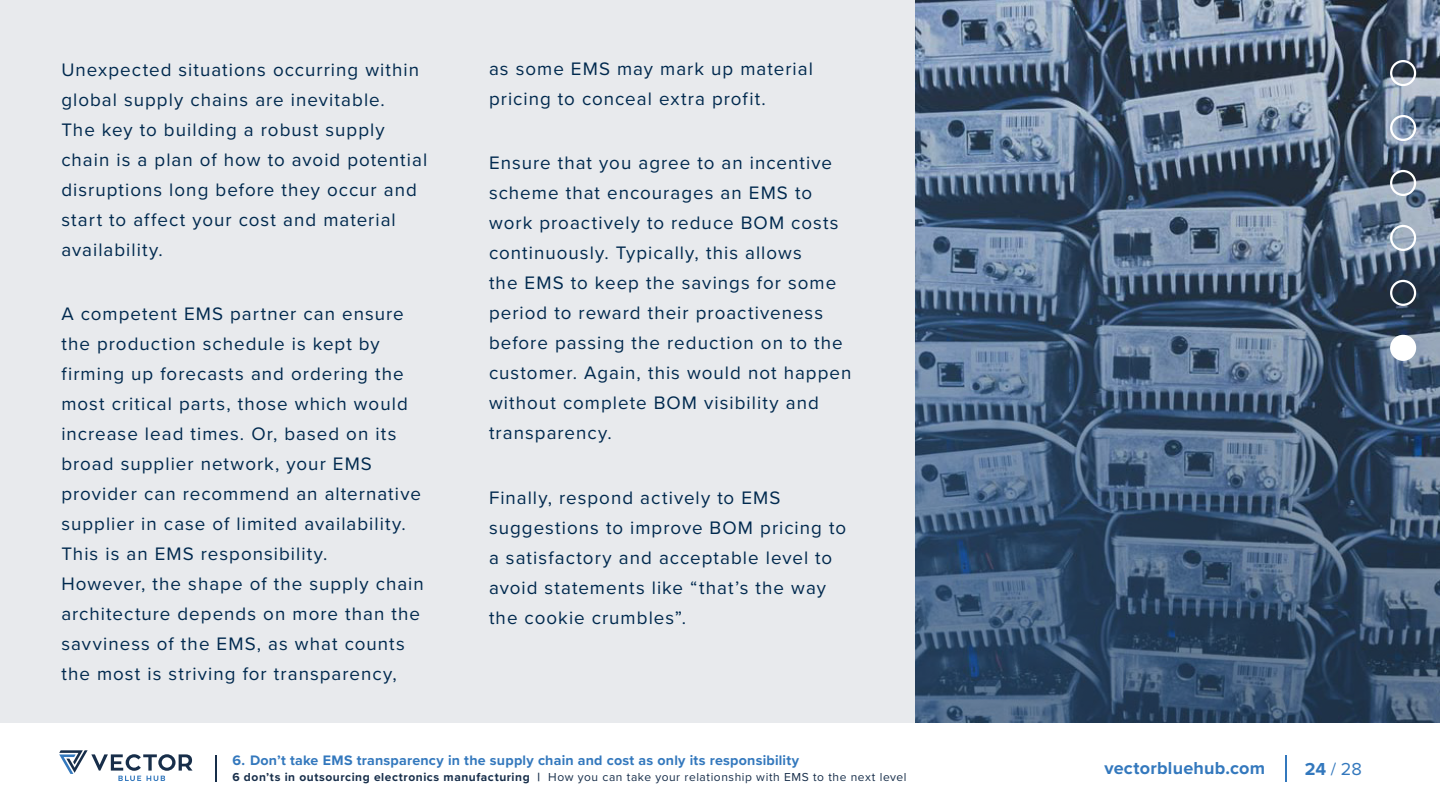
<style>
.page{position:relative;width:1440px;height:810px;background:#fff}
.page>*{position:absolute;margin:0;border:0;box-sizing:border-box;transform-origin:0 0}
.tekst{font:18.75px/30px "Proxima Nova";letter-spacing:.055em;color:#00294e}
.t1{font:700 18px "Proxima Nova";letter-spacing:.015em;color:#3378bd}
.t2{font:18px "Proxima Nova";color:#3378bd}
.tekst-2{font:700 14.25px "Proxima Nova";letter-spacing:.015em;color:#3378bd}
.tekst-3{font:12px "Proxima Nova";letter-spacing:.045em;color:#172e4a}
.s1{font-weight:700}
</style>
<div class="page">
<hr style="left:1285px;top:755px;width:2px;height:27px;background:#3378bd">
<div style="left:0;top:0;width:1440px;height:723px;background:#e8eaed"></div>
<img style="left:915px;top:0;width:525px;height:723px">
<svg style="left:59px;top:750px;width:134px;height:31px"></svg>
<hr style="left:215px;top:755px;width:2px;height:27px;background:#172e4a">
<div style="left:1390px;top:170px;width:26px;height:26px;border:2px solid #fff;border-radius:50%"></div>
<div style="left:1390px;top:225px;width:26px;height:26px;border:2px solid #fff;border-radius:50%"></div>
<div style="left:1390px;top:60px;width:26px;height:26px;border:2px solid #fff;border-radius:50%"></div>
<div style="left:1390px;top:280px;width:26px;height:26px;border:2px solid #fff;border-radius:50%"></div>
<div style="left:1390px;top:115px;width:26px;height:26px;border:2px solid #fff;border-radius:50%"></div>
<div style="left:1391px;top:336px;width:24px;height:24px;background:#fff;border-radius:50%"></div>
<div style="left:1390px;top:335px;width:26px;height:26px;border:2px solid #fff;border-radius:50%"></div>
<p class="tekst" style="left:61px;top:53px;width:367px">Unexpected situations occurring within global supply chains are inevitable.<br>The key to building a robust supply chain is a plan of how to avoid potential disruptions long before they occur and start to affect your cost and material availability.</p>
<p class="tekst" style="left:61px;top:298px;width:364px">A competent EMS partner can ensure the production schedule is kept by firming up forecasts and ordering the most critical parts, those which would increase lead times. Or, based on its broad supplier network, your EMS provider can recommend an alternative supplier in case of limited availability.<br>This is an EMS responsibility.<br>However, the shape of the supply chain architecture depends on more than the savviness of the EMS, as what counts the most is striving for transparency,</p>
<p class="tekst" style="left:489px;top:53px;width:325px">as some EMS may mark up material pricing to conceal extra profit.</p>
<p class="tekst" style="left:489px;top:147px;width:364px">Ensure that you agree to an incentive scheme that encourages an EMS to work proactively to reduce BOM costs continuously. Typically, this allows<br>the EMS to keep the savings for some period to reward their proactiveness before passing the reduction on to the customer. Again, this would not happen without complete BOM visibility and transparency.</p>
<p class="tekst" style="left:489px;top:482px;width:359px">Finally, respond actively to EMS suggestions to improve BOM pricing to a satisfactory and acceptable level to avoid statements like “that’s the way the cookie crumbles”.</p>
<p class="tekst-2" style="left:232px;top:749px;width:568px">6. Don’t take EMS transparency in the supply chain and cost as only its responsibility</p>
<p class="tekst-3" style="left:232px;top:768px;width:676px"><span class="s1">6 don’ts in outsourcing electronics manufacturing |</span> How you can take your relationship with EMS to the next level</p>
<p class="t1" style="left:1104px;top:755px;width:162px">vectorbluehub.com</p>
<p class="t2" style="left:1305px;top:756px;width:59px"><span class="s1">24</span> / 28</p>
</div>
